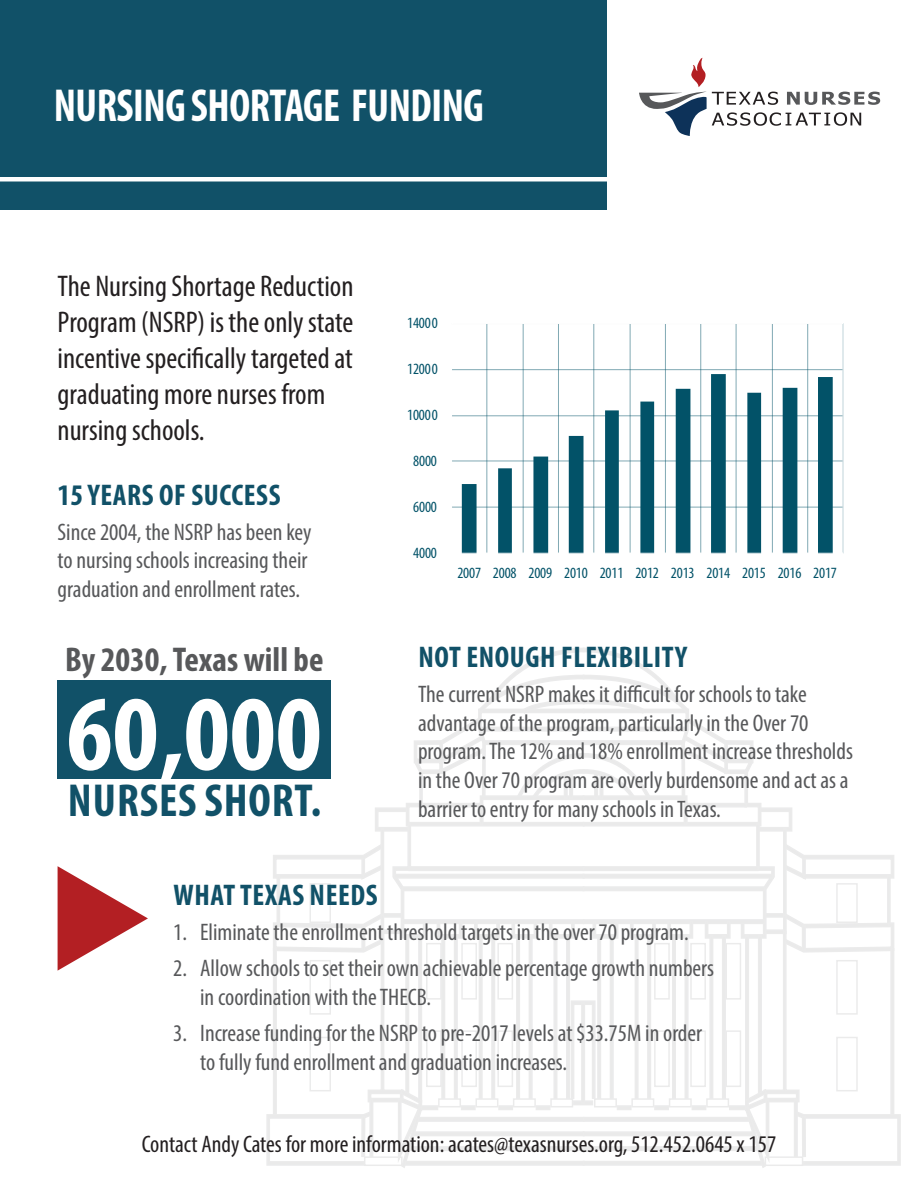
<style>
.page{position:relative;width:918px;height:1188px;background:#fff}
.page>*{position:absolute;margin:0;border:0;box-sizing:border-box;transform-origin:0 0}
.t1{font:700 condensed 108px "Myriad Pro";color:#fff}
.t2{font:700 condensed 46.5px "Myriad Pro";letter-spacing:-.01em;color:#fff;scale:.93 1}
.t3{font:700 condensed 46.5px "Myriad Pro";letter-spacing:.02em;color:#115168}
.t4{font:700 condensed 34.5px "Myriad Pro";color:#57585a}
.Intro{font:condensed 30px/36px "Myriad Pro";color:#231f20}
.Heading_1{font:700 condensed 30px "Myriad Pro";letter-spacing:.02em;color:#115168}
.Paragraph_Style_1{font:condensed 24px/28.8px "Myriad Pro";color:#57585a}
.t5{font:condensed 24px "Myriad Pro";color:#231f20}
.t6{font:condensed 15.75px "Myriad Pro";letter-spacing:-.01em;color:#025268}
</style>
<div class="page">
<svg style="left:266px;top:647px;width:635px;height:521px"></svg>
<hr style="left:581px;top:1002px;width:4px;height:102px;background:#ebebeb">
<div style="left:0;top:0;width:606px;height:209px;background:#115168"></div>
<svg style="left:639px;top:58px;width:241px;height:78px"></svg>
<div style="left:58px;top:680px;width:273px;height:99px;background:#115168"></div>
<svg style="left:58px;top:866px;width:90px;height:105px"></svg>
<div style="left:0;top:177px;width:918px;height:5px;background:#fff"></div>
<svg style="left:452px;top:323px;width:392px;height:231px"></svg>
<p class="t2" style="left:54px;top:77px;width:464px">NURSING SHORTAGE FUNDING</p>
<p class="Intro" style="left:58px;top:268px;width:297px">The Nursing Shortage Reduction<br>Program (NSRP) is the only state incentive specifically targeted at graduating more nurses from nursing schools.</p>
<p class="Heading_1" style="left:58px;top:476px;width:224px">15 YEARS OF SUCCESS</p>
<p class="Paragraph_Style_1" style="left:58px;top:517px;width:255px">Since 2004, the NSRP has been key to nursing schools increasing their graduation and enrollment rates.</p>
<p class="t4" style="left:65px;top:638px;width:260px">By 2030, Texas will be</p>
<p class="t1" style="left:67px;top:666px;width:257px">60,000</p>
<p class="t3" style="left:68px;top:772px;width:255px">NURSES SHORT.</p>
<p class="t6" style="left:407px;top:313px;width:32px">14000</p>
<p class="t6" style="left:407px;top:359px;width:32px">12000</p>
<p class="t6" style="left:407px;top:405px;width:32px">10000</p>
<p class="t6" style="left:413px;top:451px;width:25px">8000</p>
<p class="t6" style="left:413px;top:497px;width:25px">6000</p>
<p class="t6" style="left:413px;top:543px;width:25px">4000</p>
<p class="t6" style="left:457px;top:563px;width:381px">2007 2008 2009 2010 2011 2012 2013 2014 2015 2016 2017</p>
<p class="Heading_1" style="left:418px;top:638px;width:271px">NOT ENOUGH FLEXIBILITY</p>
<p class="Paragraph_Style_1" style="left:418px;top:679px;width:437px">The current NSRP makes it difficult for schools to take advantage of the program, particularly in the Over 70 program. The 12% and 18% enrollment increase thresholds in the Over 70 program are overly burdensome and act as a barrier to entry for many schools in Texas.</p>
<p class="Heading_1" style="left:174px;top:877px;width:206px">WHAT TEXAS NEEDS</p>
<p class="Paragraph_Style_1" style="left:173px;top:917px;width:517px">1. Eliminate the enrollment threshold targets in the over 70 program.</p>
<p class="Paragraph_Style_1" style="left:200px;top:954px;width:515px;text-indent:-27px">2. Allow schools to set their own achievable percentage growth numbers in coordination with the THECB.</p>
<p class="Paragraph_Style_1" style="left:200px;top:1019px;width:503px;text-indent:-27px">3. Increase funding for the NSRP to pre-2017 levels at $33.75M in order to fully fund enrollment and graduation increases.</p>
<p class="t5" style="left:142px;top:1130px;width:636px">Contact Andy Cates for more information: acates@texasnurses.org, 512.452.0645 x 157</p>
</div>
